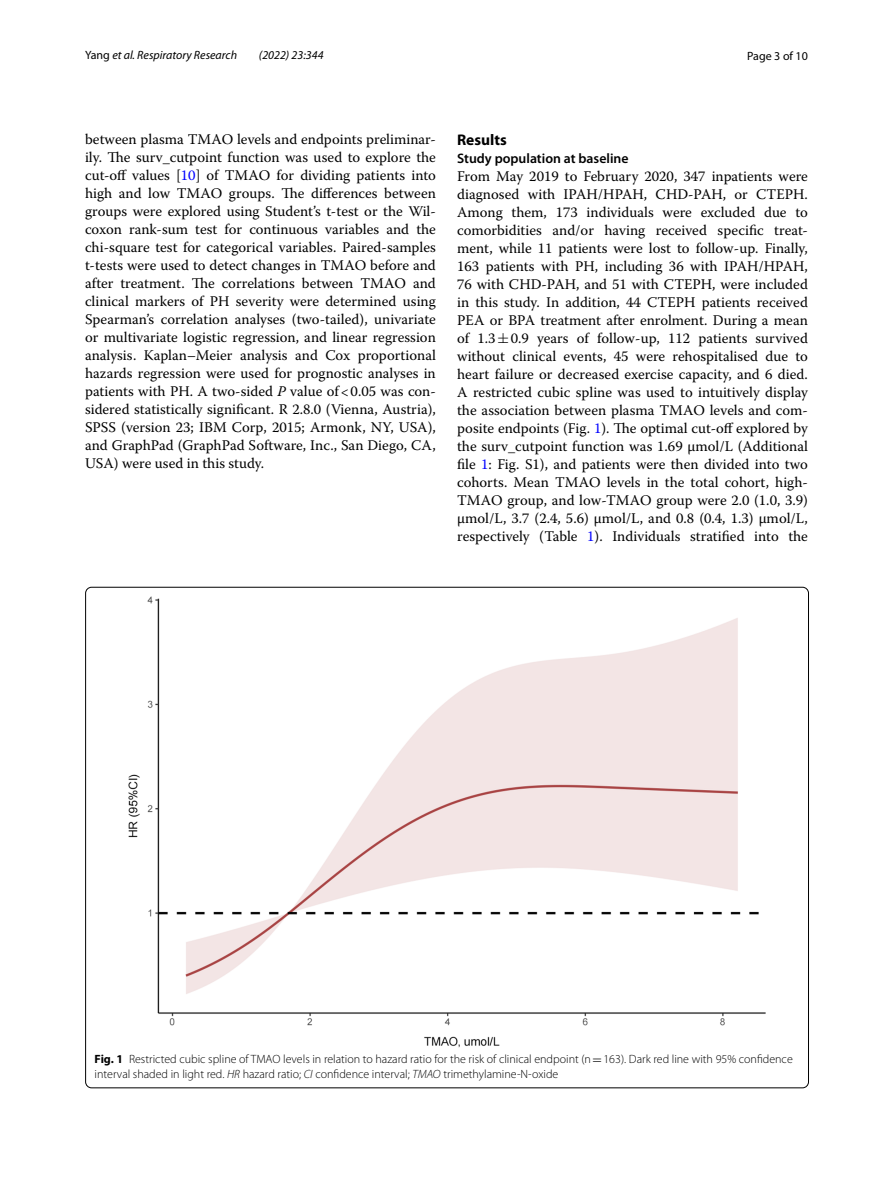
<style>
.page{position:relative;width:893px;height:1187px;background:#fff}
.page>*{position:absolute;margin:0;border:0;box-sizing:border-box;transform-origin:0 0}
.t1{font:700 15.45px "Myriad Pro";color:#000}
.t2{font:14.7px/18px "Warnock Pro";color:#000;text-align:justify}
.t3{font:600 13.8px "Myriad Pro";color:#000}
.t4{font:300 12px/15px "Myriad Pro";color:#000}
.t5{font:italic 12px "Myriad Pro";color:#000}
.t6{font:12px "Myriad Pro";color:#000}
.s1{font-style:normal}
.s2{color:#00f}
.s3{font-style:italic}
.s4{font-family:"MTSY"}
.s5{font-weight:700}
.s6{font-family:"MTSY";font-weight:400}
</style>
<div class="page">
<img style="left:128px;top:596px;width:638px;height:451px">
<p class="t5" style="left:85px;top:48px;width:154px"><span class="s1">Yang</span> et al. Respiratory Research</p>
<p class="t5" style="left:259px;top:48px;width:66px">(2022) 23:344</p>
<p class="t6" style="left:747px;top:48px;width:62px">Page 3 of 10</p>
<p class="t2" style="left:85px;top:130px;width:352px">between plasma TMAO levels and endpoints preliminar&shy;ily. The surv_cutpoint function was used to explore the cut-off values [<span class="s2">10</span>] of TMAO for dividing patients into high and low TMAO groups. The differences between groups were explored using Student’s t-test or the Wil&shy;coxon rank-sum test for continuous variables and the chi-square test for categorical variables. Paired-samples t-tests were used to detect changes in TMAO before and after treatment. The correlations between TMAO and clinical markers of PH severity were determined using Spearman’s correlation analyses (two-tailed), univariate or multivariate logistic regression, and linear regression analysis. Kaplan–Meier analysis and Cox proportional hazards regression were used for prognostic analyses in patients with PH. A two-sided <span class="s3">P</span> value of&lt;0.05 was con&shy;sidered statistically significant. R 2.8.0 (Vienna, Austria), SPSS (version 23; IBM Corp, 2015; Armonk, NY, USA), and GraphPad (GraphPad Software, Inc., San Diego, CA, USA) were used in this study.</p>
<p class="t1" style="left:457px;top:129px;width:51px">Results</p>
<p class="t3" style="left:457px;top:149px;width:173px">Study population at baseline</p>
<p class="t2" style="left:457px;top:166px;width:352px">From May 2019 to February 2020, 347 inpatients were diagnosed with IPAH/HPAH, CHD-PAH, or CTEPH.<br>Among them, 173 individuals were excluded due to comorbidities and/or having received specific treat&shy;ment, while 11 patients were lost to follow-up. Finally, 163 patients with PH, including 36 with IPAH/HPAH, 76 with CHD-PAH, and 51 with CTEPH, were included in this study. In addition, 44 CTEPH patients received PEA or BPA treatment after enrolment. During a mean of 1.3<span class="s4">±</span>0.9 years of follow-up, 112 patients survived without clinical events, 45 were rehospitalised due to heart failure or decreased exercise capacity, and 6 died.<br>A restricted cubic spline was used to intuitively display the association between plasma TMAO levels and com&shy;posite endpoints (Fig. <span class="s2">1</span>). The optimal cut-off explored by the surv_cutpoint function was 1.69 μmol/L (Additional file <span class="s2">1</span>: Fig. S1), and patients were then divided into two cohorts. Mean TMAO levels in the total cohort, high-TMAO group, and low-TMAO group were 2.0 (1.0, 3.9) μmol/L, 3.7 (2.4, 5.6) μmol/L, and 0.8 (0.4, 1.3) μmol/L, respectively (Table <span class="s2">1</span>). Individuals stratified into the</p>
<p class="t4" style="left:95px;top:1051px;width:700px"><span class="s5">Fig. 1</span> Restricted cubic spline of TMAO levels in relation to hazard ratio for the risk of clinical endpoint (n<span class="s6">=</span>163). Dark red line with 95% confidence interval shaded in light red. <span class="s3">HR</span> hazard ratio; <span class="s3">CI</span> confidence interval; <span class="s3">TMAO</span> trimethylamine-N-oxide</p>
</div>
